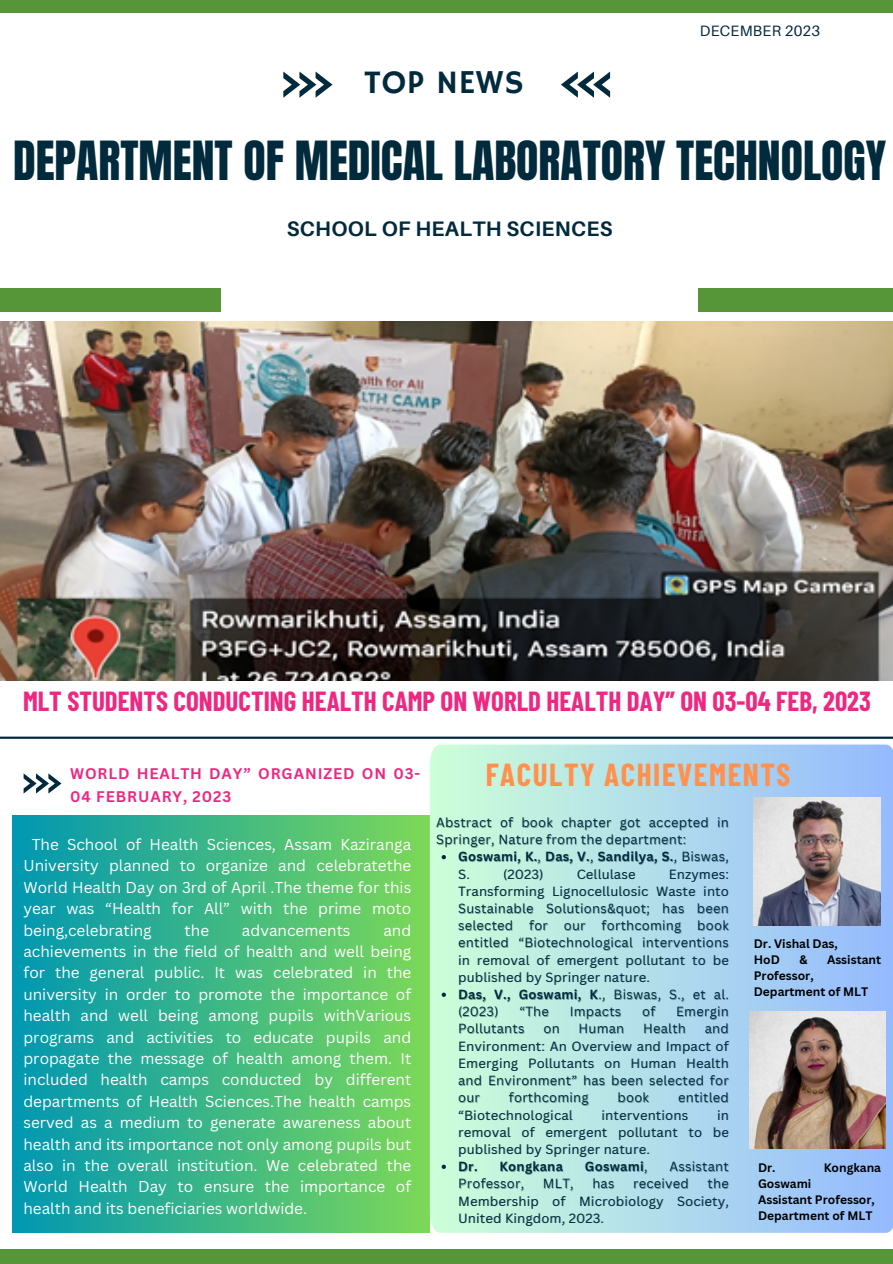
<style>
.page{position:relative;width:893px;height:1264px;background:#fff}
.page>*{position:absolute;margin:0;border:0;box-sizing:border-box;transform-origin:0 0}
.t1{font:45.9px "Anton";color:#022a3d}
.t2{font:33.3px "Hammersmith One";letter-spacing:.02em;color:#022a3d}
.t3{font:700 31.05px "Barlow Condensed";letter-spacing:.05em;color:#ff914d}
.t4{font:700 27px "Barlow Condensed";color:#ee2781}
.t5{font:700 21px "Aileron";letter-spacing:.015em;color:#022a3d}
.t6{font:15.3px/21.3px "Canva Sans";color:#fff;text-align:justify}
.t7{font:700 15px/23.7px "Canva Sans";letter-spacing:.06em;color:#ee2781}
.t8{font:15px "Aileron";letter-spacing:.015em;color:#022a3d}
.t9{font:12.9px/17.2px "Canva Sans";letter-spacing:.02em;color:#022a3d;text-align:justify}
.t10{font:700 12.9px/17.2px "Canva Sans";letter-spacing:.02em;color:#022a3d}
.t11{font:700 12px "Canva Sans";color:#000}
.s1{font-weight:400;color:rgb(2 42 61/.4)}
.s2{font-weight:400}
.s3{font-weight:700}
</style>
<div class="page">
<div style="left:13px;top:815px;width:417px;height:417px;background:linear-gradient(to right,#0097b2,#7dd858)"></div>
<img style="left:0;top:321px;width:892px;height:359px">
<div style="left:0;top:288px;width:220px;height:23px;background:#569639"></div>
<div style="left:698px;top:288px;width:194px;height:23px;background:#569639"></div>
<svg style="left:283px;top:72px;width:49px;height:25px"></svg>
<svg style="left:561px;top:72px;width:49px;height:25px"></svg>
<div style="left:0;top:0;width:892px;height:12px;background:#569639"></div>
<div style="left:0;top:1249px;width:892px;height:14px;background:#569639"></div>
<hr style="left:0;top:736px;width:892px;height:2px;background:#022a3d">
<svg style="left:430px;top:744px;width:462px;height:488px;background:#b4e0e8"></svg>
<svg style="left:24px;top:773px;width:37px;height:20px"></svg>
<img style="left:753px;top:798px;width:127px;height:127px">
<img style="left:749px;top:1011px;width:136px;height:136px">
<svg style="left:441px;top:855px;width:5px;height:4px"></svg>
<svg style="left:441px;top:992px;width:5px;height:4px"></svg>
<svg style="left:441px;top:1164px;width:5px;height:4px"></svg>
<p class="t2" style="left:364px;top:63px;width:161px">TOP NEWS</p>
<p class="t8" style="left:700px;top:21px;width:122px">DECEMBER 2023</p>
<p class="t1" style="left:13px;top:128px;width:874px">DEPARTMENT OF MEDICAL LABORATORY TECHNOLOGY</p>
<p class="t5" style="left:287px;top:215px;width:327px">SCHOOL OF HEALTH SCIENCES</p>
<p class="t4" style="left:23px;top:684px;width:849px">MLT STUDENTS CONDUCTING HEALTH CAMP ON WORLD HEALTH DAY” ON 03-04 FEB, 2023</p>
<p class="t7" style="left:70px;top:761px;width:352px">WORLD HEALTH DAY” ORGANIZED ON 03-<br>04 FEBRUARY, 2023</p>
<p class="t6" style="left:23px;top:833px;width:389px;text-indent:8px">The School of Health Sciences, Assam Kaziranga University planned to organize and celebratethe World Health Day on 3rd of April .The theme for this year was “Health for All” with the prime moto being,celebrating</p>
<p class="t6" style="left:23px;top:919px;width:389px;text-indent:360px">and achievements in the field of health and well being for the general public. It was celebrated in the university in order to promote the importance of health and well being among pupils withVarious programs and activities to educate pupils and propagate the message of health among them. It included health camps conducted by different departments of Health Sciences.The health camps served as a medium to generate awareness about health and its importance not only among pupils but also in the overall institution. We celebrated the World Health Day to ensure the importance of health and its beneficiaries worldwide.</p>
<p class="t6" style="left:184px;top:919px;width:26px">the</p>
<p class="t6" style="left:242px;top:919px;width:110px">advancements</p>
<p class="t3" style="left:485px;top:755px;width:306px">FACULTY ACHIEVEMENTS</p>
<p class="t9" style="left:436px;top:813px;width:294px">Abstract of book chapter got accepted in<br>Springer, Nature from the department:</p>
<p class="t10" style="left:458px;top:847px;width:272px">Goswami, K.<span class="s1">,</span> Das, V.<span class="s1">,</span> Sandilya, S.<span class="s2">, Biswas,<br>S.</span></p>
<p class="t9" style="left:503px;top:865px;width:42px">(2023)</p>
<p class="t9" style="left:576px;top:865px;width:60px">Cellulase</p>
<p class="t9" style="left:458px;top:865px;width:272px;text-indent:210px">Enzymes:<br>Transforming Lignocellulosic Waste into Sustainable Solutions&amp;quot; has been selected for our forthcoming book entitled “Biotechnological interventions in removal of emergent pollutant to be published by Springer nature.</p>
<p class="t9" style="left:458px;top:985px;width:272px"><span class="s3">Das, V., Goswami, K</span>., Biswas, S., et al. (2023)</p>
<p class="t9" style="left:519px;top:1002px;width:31px">“The</p>
<p class="t9" style="left:569px;top:1002px;width:53px">Impacts</p>
<p class="t9" style="left:642px;top:1002px;width:15px">of</p>
<p class="t9" style="left:676px;top:1002px;width:54px">Emergin</p>
<p class="t9" style="left:458px;top:1019px;width:68px">Pollutants</p>
<p class="t9" style="left:543px;top:1019px;width:18px">on</p>
<p class="t9" style="left:578px;top:1019px;width:47px">Human</p>
<p class="t9" style="left:643px;top:1019px;width:44px">Health</p>
<p class="t9" style="left:458px;top:1019px;width:272px;text-indent:246px">and Environment: An Overview and Impact of Emerging Pollutants on Human Health and Environment” has been selected for our</p>
<p class="t9" style="left:509px;top:1088px;width:81px">forthcoming</p>
<p class="t9" style="left:617px;top:1088px;width:33px">book</p>
<p class="t9" style="left:678px;top:1088px;width:52px">entitled</p>
<p class="t9" style="left:458px;top:1105px;width:116px">“Biotechnological</p>
<p class="t9" style="left:601px;top:1105px;width:88px">interventions</p>
<p class="t9" style="left:458px;top:1105px;width:272px;text-indent:259px">in removal of emergent pollutant to be published by Springer nature.</p>
<p class="t10" style="left:458px;top:1157px;width:106px">Dr. Kongkana</p>
<p class="t10" style="left:585px;top:1157px;width:64px">Goswami<span class="s2">,</span></p>
<p class="t9" style="left:669px;top:1157px;width:61px">Assistant</p>
<p class="t9" style="left:458px;top:1174px;width:68px">Professor,</p>
<p class="t9" style="left:543px;top:1174px;width:32px">MLT,</p>
<p class="t9" style="left:592px;top:1174px;width:24px">has</p>
<p class="t9" style="left:633px;top:1174px;width:57px">received</p>
<p class="t9" style="left:458px;top:1174px;width:272px;text-indent:249px">the Membership of Microbiology Society, United Kingdom, 2023.</p>
<p class="t11" style="left:753px;top:935px;width:86px">Dr. Vishal Das,</p>
<p class="t11" style="left:753px;top:951px;width:28px">HoD</p>
<p class="t11" style="left:799px;top:951px;width:9px">&amp;</p>
<p class="t11" style="left:826px;top:951px;width:56px">Assistant</p>
<p class="t11" style="left:753px;top:967px;width:61px">Professor,</p>
<p class="t11" style="left:753px;top:983px;width:116px">Department of MLT</p>
<p class="t11" style="left:758px;top:1158px;width:19px">Dr.</p>
<p class="t11" style="left:823px;top:1158px;width:59px">Kongkana</p>
<p class="t11" style="left:758px;top:1174px;width:55px">Goswami</p>
<p class="t11" style="left:758px;top:1190px;width:118px">Assistant Professor,</p>
<p class="t11" style="left:758px;top:1206px;width:116px">Department of MLT</p>
</div>
